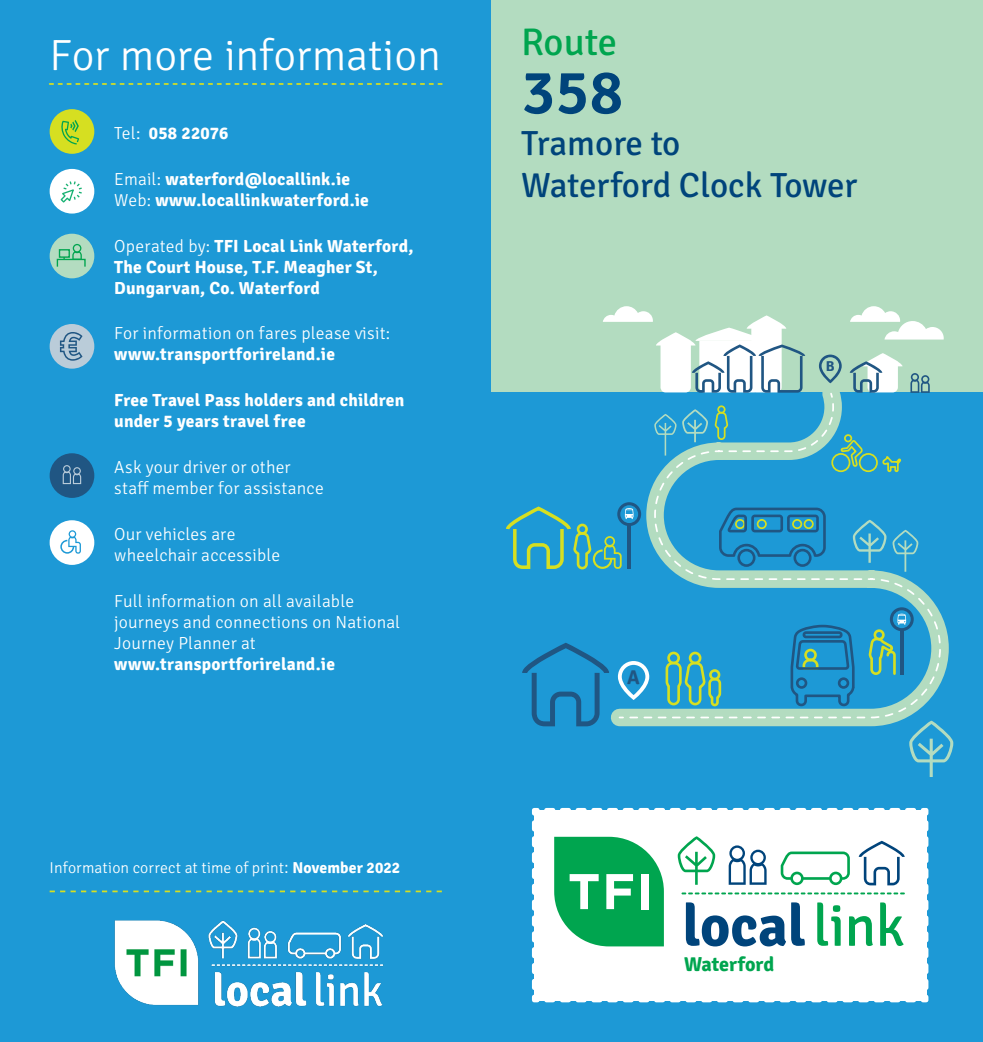
<style>
.page{position:relative;width:983px;height:1042px;background:#fff}
.page>*{position:absolute;margin:0;border:0;box-sizing:border-box;transform-origin:0 0}
.t1{font:600 63px "Signika";color:#00447b}
.Heading_Back_Cover{font:300 43.75px "Signika";color:#fff}
.t2{font:38.5px "Signika";letter-spacing:-.005em;color:#00a54f}
.t3{font:35px/42px "Signika";letter-spacing:-.01em;color:#00447b}
.t4{font:700 20.12px "Signika";letter-spacing:-.005em;color:#00a54f}
.t5{font:700 19.78px "Signika";color:#205683}
.Body_Text_Back_Cover{font:300 17.5px/21px "Signika";letter-spacing:.015em;color:#fff}
.Body_Text_Back_Cover-2{font:700 17.5px/21px "Signika";letter-spacing:.015em;color:#fff}
.Small_Text_Back_Cove{font:300 15.75px "Signika";letter-spacing:.01em;color:#fff}
.t6{font:700 14.35px "Signika";color:#205683}
.s1{font-weight:300}
.s2{font-weight:700}
.s3{font-family:"Gotham";font-weight:400}
</style>
<div class="page">
<div style="left:0;top:0;width:506px;height:1042px;background:#1d99d6"></div>
<div style="left:50px;top:520px;width:44px;height:45px;background:#fff;border-radius:50%"></div>
<svg style="left:60px;top:530px;width:21px;height:24px"></svg>
<div style="left:50px;top:109px;width:44px;height:45px;background:#d6df21;border-radius:50%"></div>
<svg style="left:61px;top:120px;width:18px;height:25px"></svg>
<div style="left:50px;top:453px;width:44px;height:45px;background:#205683;border-radius:50%"></div>
<svg style="left:63px;top:465px;width:18px;height:19px"></svg>
<div style="left:50px;top:169px;width:44px;height:45px;background:#fff;border-radius:50%"></div>
<svg style="left:60px;top:181px;width:22px;height:22px"></svg>
<div style="left:50px;top:234px;width:44px;height:44px;background:#b3dcc0;border-radius:50%"></div>
<div style="left:57px;top:259px;width:29px;height:8px;border:1px solid #00a54f"></div>
<svg style="left:72px;top:244px;width:10px;height:16px"></svg>
<div style="left:59px;top:249px;width:11px;height:9px;border:1px solid #00a54f"></div>
<svg style="left:50px;top:890px;width:391px;height:2px"></svg>
<div style="left:50px;top:324px;width:44px;height:45px;background:#baccd9;border-radius:50%"></div>
<svg style="left:60px;top:332px;width:22px;height:29px"></svg>
<svg style="left:50px;top:83px;width:391px;height:2px"></svg>
<img style="left:114px;top:920px;width:270px;height:87px">
<div style="left:491px;top:0;width:491px;height:1042px;background:#b3dcc0"></div>
<div style="left:491px;top:393px;width:491px;height:649px;background:#1d99d6"></div>
<svg style="left:504px;top:306px;width:449px;height:471px"></svg>
<svg style="left:531px;top:807px;width:398px;height:196px;background:#c7e6dc"></svg>
<div style="left:640px;top:874px;width:8px;height:35px;background:#fff"></div>
<p class="Heading_Back_Cover" style="left:50px;top:24px;width:392px">For more information</p>
<p class="Body_Text_Back_Cover-2" style="left:114px;top:123px;width:116px"><span class="s1">Tel:</span> 058 22076</p>
<p class="Body_Text_Back_Cover-2" style="left:114px;top:169px;width:256px"><span class="s1">Email:</span> waterford@locallink.ie<br><span class="s1">Web:</span> www.locallinkwaterford.ie</p>
<p class="Body_Text_Back_Cover-2" style="left:114px;top:235px;width:301px"><span class="s1">Operated by:</span> TFI Local Link Waterford,<br>The Court House, T.F. Meagher St,<br>Dungarvan, Co. Waterford</p>
<p class="Body_Text_Back_Cover" style="left:114px;top:322px;width:277px">For information on fares please visit: <span class="s2">www.transportforireland.ie</span></p>
<p class="Body_Text_Back_Cover-2" style="left:114px;top:390px;width:292px">Free Travel Pass holders and children under 5 years travel free</p>
<p class="Body_Text_Back_Cover" style="left:114px;top:455px;width:211px">Ask your driver or other staff member for assistance</p>
<p class="Body_Text_Back_Cover" style="left:114px;top:522px;width:167px">Our vehicles are wheelchair accessible</p>
<p class="Body_Text_Back_Cover" style="left:114px;top:589px;width:287px">Full information on all available journeys and connections on National<br>Journey Planner at <span class="s2">www.transportforireland.ie</span></p>
<p class="Small_Text_Back_Cove" style="left:50px;top:856px;width:352px">Information correct at time of print<span class="s3">:</span> <span class="s2">November 2022</span></p>
<p class="t2" style="left:521px;top:15px;width:97px">Route</p>
<p class="t1" style="left:521px;top:47px;width:104px">358</p>
<p class="t3" style="left:521px;top:120px;width:337px">Tramore to<br>Waterford Clock Tower</p>
<p class="t6" style="left:825px;top:358px;width:10px">B</p>
<p class="t5" style="left:627px;top:665px;width:14px">A</p>
<p class="t4" style="left:683px;top:952px;width:92px">Waterford</p>
</div>
